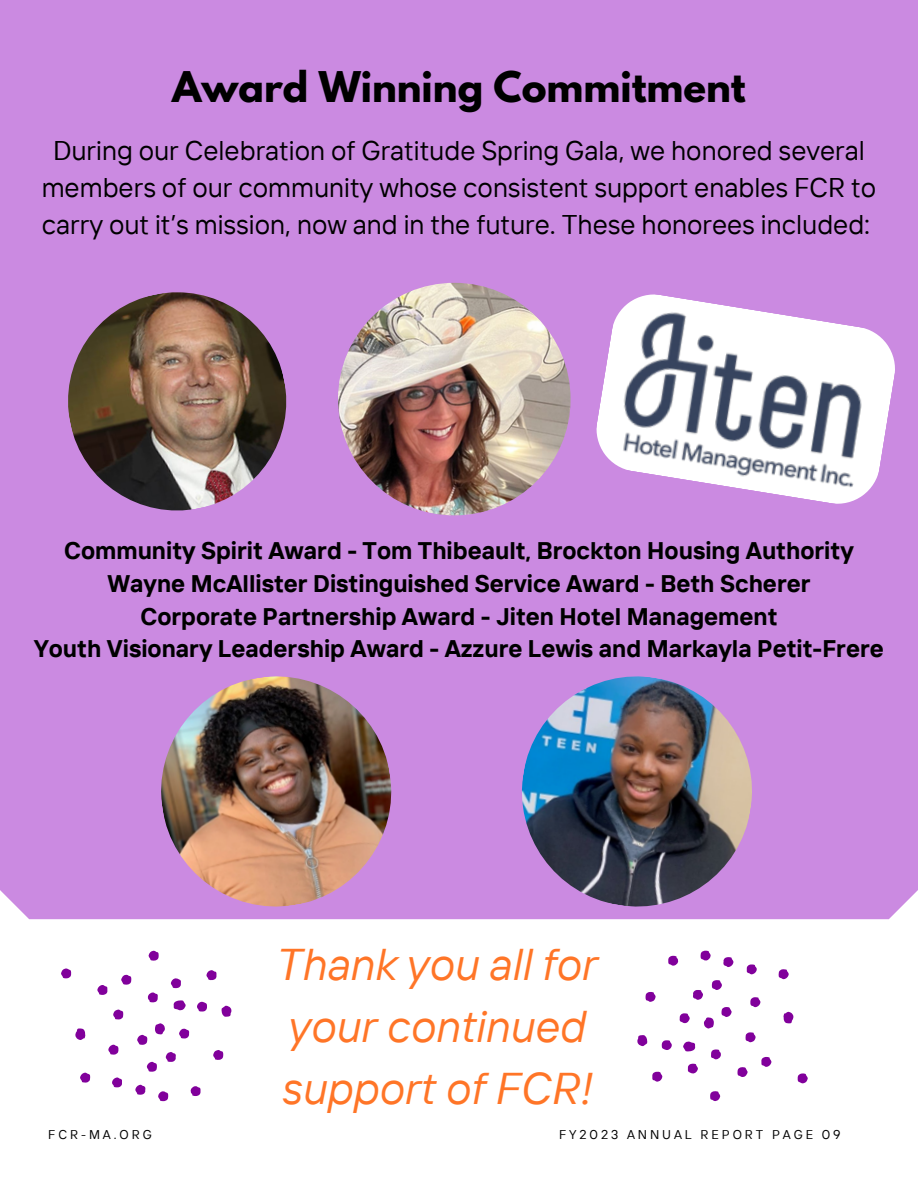
<style>
.page{position:relative;width:918px;height:1188px;background:#fff}
.page>*{position:absolute;margin:0;border:0;box-sizing:border-box;transform-origin:0 0}
.t1{font:italic 44.4px/61.9px "TT Interphases";color:#ff7527}
.t2{font:700 37.5px "League Spartan";color:#000}
.t3{font:27px/37.2px "TT Interphases";color:#000;text-align:center}
.t4{font:700 24px "TT Interphases";color:#000}
.t5{font:12.75px "TT Interphases";letter-spacing:.23em;color:#000001}
</style>
<div class="page">
<div style="left:0;top:0;width:918px;height:919px;background:#cb8ae1"></div>
<svg style="left:637px;top:1035px;width:10px;height:11px"></svg>
<svg style="left:683px;top:1041px;width:12px;height:11px"></svg>
<svg style="left:783px;top:1012px;width:11px;height:11px"></svg>
<svg style="left:704px;top:1017px;width:10px;height:12px"></svg>
<svg style="left:645px;top:992px;width:11px;height:10px"></svg>
<svg style="left:693px;top:990px;width:10px;height:10px"></svg>
<svg style="left:737px;top:1067px;width:11px;height:10px"></svg>
<svg style="left:779px;top:969px;width:10px;height:10px"></svg>
<svg style="left:712px;top:980px;width:10px;height:10px"></svg>
<svg style="left:711px;top:1049px;width:10px;height:10px"></svg>
<svg style="left:723px;top:957px;width:11px;height:10px"></svg>
<svg style="left:701px;top:951px;width:10px;height:10px"></svg>
<svg style="left:750px;top:997px;width:11px;height:10px"></svg>
<svg style="left:721px;top:1007px;width:11px;height:10px"></svg>
<svg style="left:746px;top:1032px;width:10px;height:10px"></svg>
<svg style="left:688px;top:1064px;width:10px;height:10px"></svg>
<svg style="left:761px;top:1057px;width:11px;height:10px"></svg>
<svg style="left:652px;top:1071px;width:11px;height:11px"></svg>
<svg style="left:798px;top:1073px;width:10px;height:10px"></svg>
<svg style="left:747px;top:964px;width:10px;height:10px"></svg>
<svg style="left:710px;top:1091px;width:10px;height:10px"></svg>
<svg style="left:662px;top:1040px;width:10px;height:10px"></svg>
<svg style="left:680px;top:1013px;width:10px;height:10px"></svg>
<svg style="left:668px;top:956px;width:10px;height:10px"></svg>
<img style="left:338px;top:283px;width:233px;height:232px;border-radius:50%">
<svg style="left:595px;top:293px;width:301px;height:212px;fill:#cb8ae1"></svg>
<img style="left:606px;top:300px;width:279px;height:198px">
<img style="left:58px;top:282px;width:238px;height:238px">
<img style="left:153px;top:668px;width:247px;height:247px">
<img style="left:513px;top:668px;width:248px;height:247px">
<svg style="left:221px;top:1006px;width:11px;height:11px"></svg>
<svg style="left:173px;top:1000px;width:13px;height:11px"></svg>
<svg style="left:75px;top:1028px;width:10px;height:12px"></svg>
<svg style="left:155px;top:1023px;width:10px;height:11px"></svg>
<svg style="left:213px;top:1050px;width:10px;height:10px"></svg>
<svg style="left:166px;top:1052px;width:10px;height:10px"></svg>
<svg style="left:121px;top:974px;width:10px;height:11px"></svg>
<svg style="left:80px;top:1073px;width:10px;height:10px"></svg>
<svg style="left:147px;top:1062px;width:10px;height:10px"></svg>
<svg style="left:148px;top:992px;width:10px;height:10px"></svg>
<svg style="left:135px;top:1085px;width:10px;height:10px"></svg>
<svg style="left:158px;top:1091px;width:10px;height:10px"></svg>
<svg style="left:108px;top:1045px;width:10px;height:10px"></svg>
<svg style="left:137px;top:1035px;width:10px;height:10px"></svg>
<svg style="left:113px;top:1009px;width:10px;height:11px"></svg>
<svg style="left:171px;top:978px;width:10px;height:10px"></svg>
<svg style="left:97px;top:985px;width:10px;height:10px"></svg>
<svg style="left:206px;top:970px;width:10px;height:10px"></svg>
<svg style="left:61px;top:968px;width:10px;height:10px"></svg>
<svg style="left:112px;top:1077px;width:10px;height:11px"></svg>
<svg style="left:148px;top:951px;width:11px;height:10px"></svg>
<svg style="left:197px;top:1002px;width:10px;height:10px"></svg>
<svg style="left:179px;top:1028px;width:10px;height:11px"></svg>
<svg style="left:190px;top:1086px;width:11px;height:10px"></svg>
<p class="t2" style="left:172px;top:68px;width:575px">Award Winning Commitment</p>
<p class="t3" style="left:42px;top:131px;width:836px">During our Celebration of Gratitude Spring Gala, we honored several members of our community whose consistent support enables FCR to carry out it’s mission, now and in the future. These honorees included:</p>
<p class="t4" style="left:64px;top:535px;width:791px">Community Spirit Award - Tom Thibeault, Brockton Housing Authority</p>
<p class="t4" style="left:107px;top:568px;width:705px">Wayne McAllister Distinguished Service Award - Beth Scherer</p>
<p class="t4" style="left:140px;top:601px;width:639px">Corporate Partnership Award - Jiten Hotel Management</p>
<p class="t4" style="left:34px;top:633px;width:851px">Youth Visionary Leadership Award - Azzure Lewis and Markayla Petit-Frere</p>
<p class="t1" style="left:275px;top:933px;width:323px">Thank you all for your continued support of FCR!</p>
<p class="t5" style="left:48px;top:1127px;width:105px">FCR-MA.ORG</p>
<p class="t5" style="left:559px;top:1127px;width:283px">FY2023 ANNUAL REPORT PAGE 09</p>
</div>
